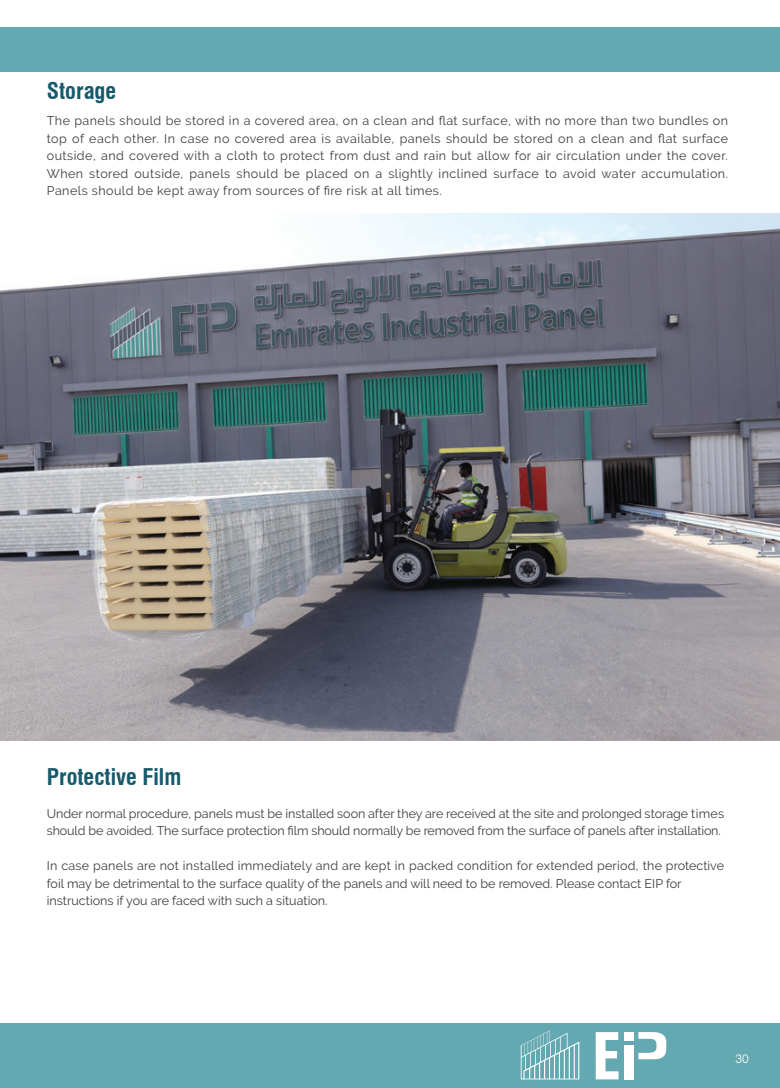
<style>
.page{position:relative;width:780px;height:1088px;background:#fff}
.page>*{position:absolute;margin:0;border:0;box-sizing:border-box;transform-origin:0 0}
.t1{font:700 condensed 22.5px "Swiss 721 BT";color:#16596b}
.t2{font:12.5px/17.5px "Raleway";color:#3e3e3f}
.t3{font:300 12.5px "Swiss 721 BT";color:#fff}
</style>
<div class="page">
<div style="left:0;top:1023px;width:780px;height:65px;background:#64a8b1"></div>
<img style="left:0;top:213px;width:780px;height:527px">
<svg style="left:595px;top:1032px;width:23px;height:47px"></svg>
<div style="left:623px;top:1045px;width:10px;height:34px;background:#fff"></div>
<svg style="left:638px;top:1032px;width:28px;height:27px"></svg>
<div style="left:623px;top:1032px;width:10px;height:9px;background:#fff"></div>
<svg style="left:520px;top:1030px;width:59px;height:49px"></svg>
<div style="left:0;top:28px;width:780px;height:43px;background:#64a8b1"></div>
<h1 class="t1" style="left:47px;top:78px;width:71px">Storage</h1>
<p class="t2" style="left:47px;top:112px;width:682px;text-align:justify">The panels should be stored in a covered area, on a clean and flat surface, with no more than two bundles on top of each other. In case no covered area is available, panels should be stored on a clean and flat surface outside, and covered with a cloth to protect from dust and rain but allow for air circulation under the cover.<br>When stored outside, panels should be placed on a slightly inclined surface to avoid water accumulation.<br>Panels should be kept away from sources of fire risk at all times.</p>
<h1 class="t1" style="left:47px;top:764px;width:136px">Protective Film</h1>
<p class="t2" style="left:47px;top:804px;width:678px">Under normal procedure, panels must be installed soon after they are received at the site and prolonged storage times should be avoided. The surface protection film should normally be removed from the surface of panels after installation.</p>
<p class="t2" style="left:47px;top:857px;width:678px">In case panels are not installed immediately and are kept in packed condition for extended period, the protective foil may be detrimental to the surface quality of the panels and will need to be removed. Please contact EIP for instructions if you are faced with such a situation.</p>
<p class="t3" style="left:735px;top:1051px;width:15px">30</p>
</div>
